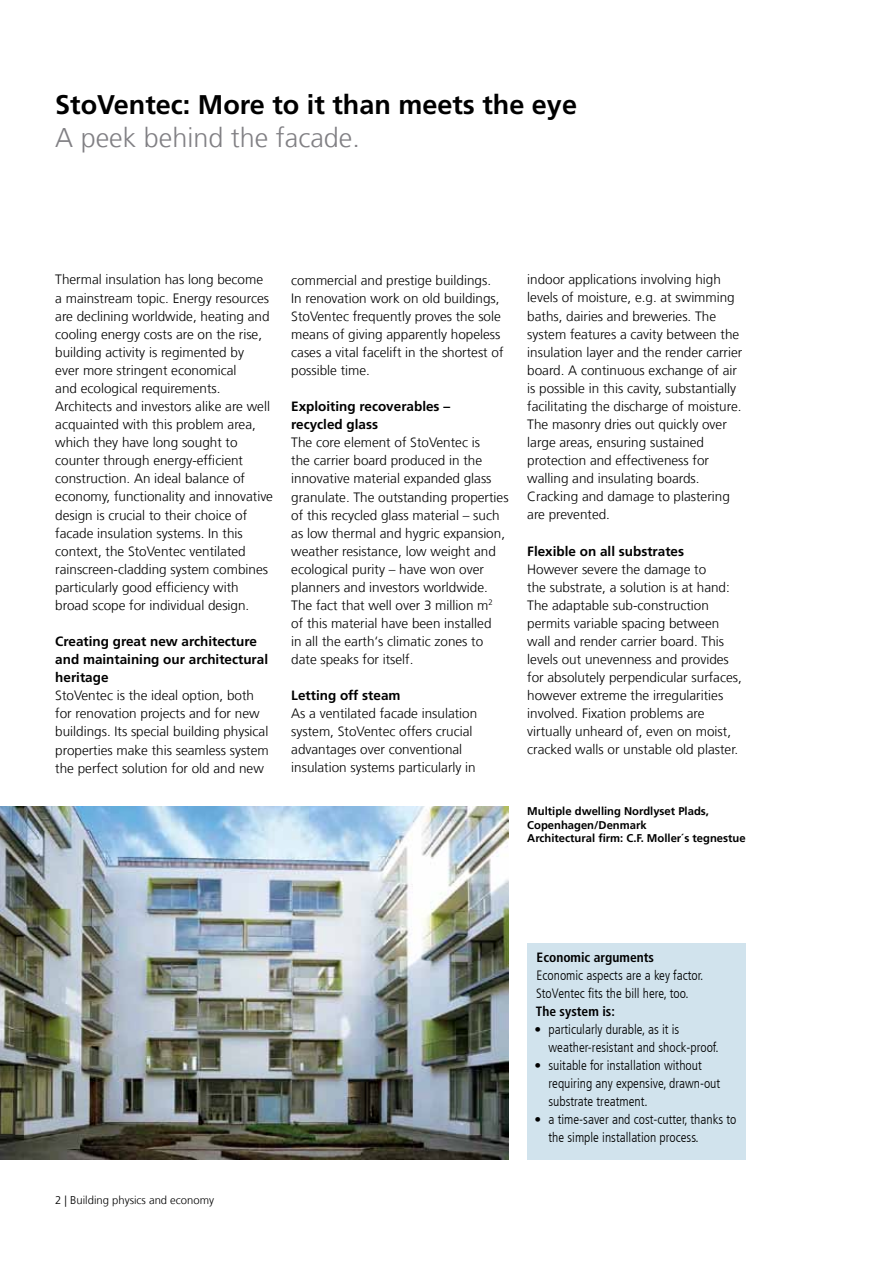
<style>
.page{position:relative;width:893px;height:1263px;background:#fff}
.page>*{position:absolute;margin:0;border:0;box-sizing:border-box;transform-origin:0 0}
.t1{font:700 27px "Sto Frutiger";color:#000}
.t2{font:300 27px "Sto Frutiger";color:#818084}
.t3{font:300 13.5px/18.1px "Sto Frutiger";color:#000}
.t4{font:300 condensed 13.5px/18.1px "Sto Frutiger";color:#000}
.t5{font:700 13.5px/18.1px "Sto Frutiger";color:#000}
.t6{font:700 condensed 13.5px "Sto Frutiger";color:#000}
.t7{font:700 11.25px/13.5px "Sto Frutiger";color:#000}
.t8{font:300 11.25px "Sto Frutiger";color:#000}
</style>
<div class="page">
<img style="left:0;top:807px;width:509px;height:353px">
<div style="left:527px;top:943px;width:219px;height:217px;background:#d1e3ed"></div>
<h1 class="t1" style="left:55px;top:89px;width:523px">StoVentec: More to it than meets the eye</h1>
<h1 class="t2" style="left:55px;top:122px;width:306px">A peek behind the facade.</h1>
<p class="t3" style="left:55px;top:271px;width:219px">Thermal insulation has long become a mainstream topic. Energy resources are declining worldwide, heating and cooling energy costs are on the rise, building activity is regimented by<br>ever more stringent economical<br>and ecological requirements.<br>Architects and investors alike are well acquainted with this problem area, which they have long sought to counter through energy-efficient construction. An ideal balance of economy, functionality and innovative design is crucial to their choice of facade insulation systems. In this context, the StoVentec ventilated rainscreen-cladding system combines particularly good efficiency with broad scope for individual design.</p>
<p class="t5" style="left:55px;top:632px;width:214px">Creating great new architecture and maintaining our architectural heritage</p>
<p class="t3" style="left:55px;top:687px;width:215px">StoVentec is the ideal option, both for renovation projects and for new buildings. Its special building physical properties make this seamless system the perfect solution for old and new</p>
<p class="t3" style="left:291px;top:271px;width:214px">commercial and prestige buildings.<br>In renovation work on old buildings, StoVentec frequently proves the sole means of giving apparently hopeless cases a vital facelift in the shortest of possible time.</p>
<p class="t5" style="left:291px;top:397px;width:160px">Exploiting recoverables – recycled glass</p>
<p class="t3" style="left:291px;top:434px;width:219px">The core element of StoVentec is<br>the carrier board produced in the innovative material expanded glass granulate. The outstanding properties of this recycled glass material – such as low thermal and hygric expansion, weather resistance, low weight and ecological purity – have won over planners and investors worldwide.<br>The fact that well over 3 million m<sup>2<br></sup>of this material have been installed<br>in all the earth‘s climatic zones to date speaks for itself.</p>
<p class="t5" style="left:291px;top:686px;width:111px">Letting off steam</p>
<p class="t3" style="left:291px;top:704px;width:188px">As a ventilated facade insulation system, StoVentec offers crucial advantages over conventional insulation systems particularly in</p>
<p class="t3" style="left:527px;top:271px;width:217px">indoor applications involving high levels of moisture, e.g. at swimming baths, dairies and breweries. The system features a cavity between the insulation layer and the render carrier board. A continuous exchange of air is possible in this cavity, substantially facilitating the discharge of moisture.<br>The masonry dries out quickly over large areas, ensuring sustained protection and effectiveness for walling and insulating boards.<br>Cracking and damage to plastering are prevented.</p>
<p class="t5" style="left:527px;top:542px;width:158px">Flexible on all substrates</p>
<p class="t3" style="left:527px;top:560px;width:216px">However severe the damage to<br>the substrate, a solution is at hand:<br>The adaptable sub-construction permits variable spacing between wall and render carrier board. This levels out unevenness and provides for absolutely perpendicular surfaces, however extreme the irregularities involved. Fixation problems are virtually unheard of, even on moist, cracked walls or unstable old plaster.</p>
<p class="t7" style="left:527px;top:804px;width:220px">Multiple dwelling Nordlyset Plads,<br>Copenhagen/Denmark<br>Architectural firm: C.F. Moller´s tegnestue</p>
<p class="t8" style="left:55px;top:1194px;width:160px">2 | Building physics and economy</p>
<p class="t6" style="left:537px;top:949px;width:119px">Economic arguments</p>
<p class="t4" style="left:536px;top:966px;width:169px">Economic aspects are a key factor.<br>StoVentec fits the bill here, too.</p>
<p class="t6" style="left:536px;top:1003px;width:81px">The system is:</p>
<p class="t4" style="left:549px;top:1020px;width:172px;text-indent:-14px">• particularly durable, as it is weather-resistant and shock-proof.</p>
<p class="t4" style="left:549px;top:1056px;width:173px;text-indent:-14px">• suitable for installation without requiring any expensive, drawn-out substrate treatment.</p>
<p class="t4" style="left:549px;top:1111px;width:190px;text-indent:-14px">• a time-saver and cost-cutter, thanks to the simple installation process.</p>
</div>
